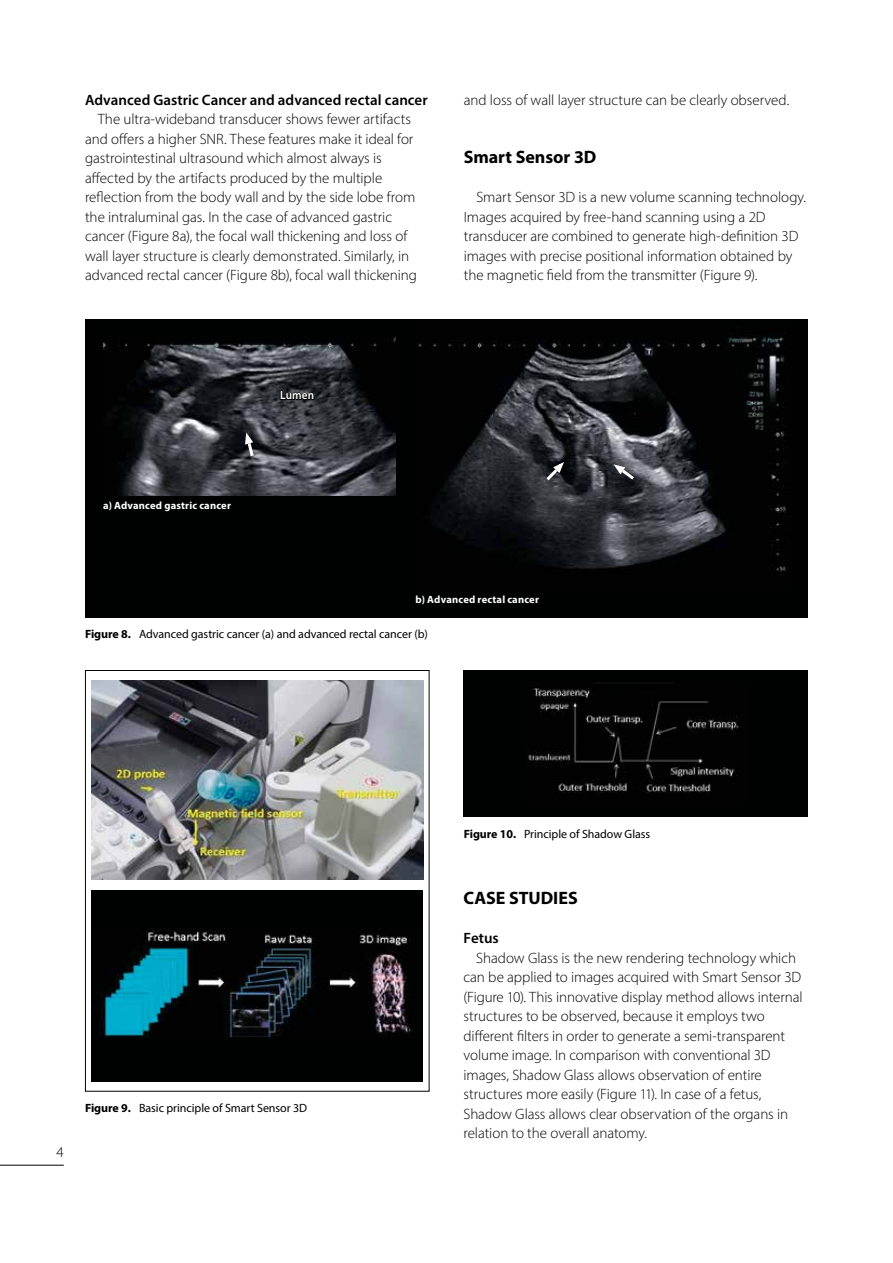
<style>
.page{position:relative;width:893px;height:1263px;background:#fff}
.page>*{position:absolute;margin:0;border:0;box-sizing:border-box;transform-origin:0 0}
.t1{font:700 18px "Myriad Pro";color:#000}
.t2{font:300 15px/19.5px "Myriad Pro";letter-spacing:-.005em;color:#000}
.t3{font:600 15px "Myriad Pro";color:#000}
.t4{font:12px "Myriad Pro";letter-spacing:-.005em;color:#000}
.t5{font:600 12px "Myriad Pro";letter-spacing:.01em;color:#fff;scale:.94 1}
.t6{font:700 10.5px "Myriad Pro";letter-spacing:.02em;color:#fff}
.s1{font-weight:700}
</style>
<div class="page">
<div style="left:85px;top:319px;width:723px;height:298px;background:#000202"></div>
<div style="left:464px;top:670px;width:344px;height:146px;background:#000202"></div>
<div style="left:91px;top:890px;width:332px;height:191px;background:#000202"></div>
<hr style="left:0;top:1165px;width:64px;height:1px;background:#000">
<img style="left:418px;top:333px;width:368px;height:240px">
<img style="left:104px;top:337px;width:291px;height:158px">
<svg style="left:243px;top:432px;width:13px;height:27px"></svg>
<svg style="left:613px;top:463px;width:24px;height:19px"></svg>
<svg style="left:543px;top:461px;width:22px;height:23px"></svg>
<svg style="left:279px;top:390px;width:36px;height:16px"></svg>
<div style="left:85px;top:670px;width:344px;height:421px;border:1px solid #000"></div>
<img style="left:91px;top:681px;width:332px;height:198px">
<img style="left:527px;top:688px;width:212px;height:105px">
<img style="left:100px;top:929px;width:311px;height:108px">
<p class="t3" style="left:85px;top:90px;width:344px">Advanced Gastric Cancer and advanced rectal cancer</p>
<p class="t2" style="left:85px;top:109px;width:333px;text-indent:13px">The ultra-wideband transducer shows fewer artifacts and offers a higher SNR. These features make it ideal for gastrointestinal ultrasound which almost always is affected by the artifacts produced by the multiple reflection from the body wall and by the side lobe from the intraluminal gas. In the case of advanced gastric cancer (Figure 8a), the focal wall thickening and loss of wall layer structure is clearly demonstrated. Similarly, in advanced rectal cancer (Figure 8b), focal wall thickening</p>
<p class="t2" style="left:464px;top:90px;width:327px">and loss of wall layer structure can be clearly observed.</p>
<p class="t1" style="left:464px;top:145px;width:134px">Smart Sensor 3D</p>
<p class="t2" style="left:464px;top:187px;width:344px;text-indent:13px">Smart Sensor 3D is a new volume scanning technology.<br>Images acquired by free-hand scanning using a 2D transducer are combined to generate high-definition 3D images with precise positional information obtained by the magnetic field from the transmitter (Figure 9).</p>
<p class="t6" style="left:103px;top:498px;width:129px">a) Advanced gastric cancer</p>
<p class="t5" style="left:280px;top:388px;width:38px">Lumen</p>
<p class="t6" style="left:416px;top:593px;width:125px">b) Advanced rectal cancer</p>
<p class="t4" style="left:85px;top:626px;width:344px"><span class="s1">Figure 8.</span> Advanced gastric cancer (a) and advanced rectal cancer (b)</p>
<p class="t2" style="left:56px;top:1142px;width:9px">4</p>
<p class="t4" style="left:85px;top:1101px;width:224px"><span class="s1">Figure 9.</span> Basic principle of Smart Sensor 3D</p>
<p class="t4" style="left:464px;top:826px;width:188px"><span class="s1">Figure 10.</span> Principle of Shadow Glass</p>
<p class="t1" style="left:463px;top:886px;width:116px">CASE STUDIES</p>
<p class="t3" style="left:463px;top:928px;width:37px">Fetus</p>
<p class="t2" style="left:463px;top:948px;width:341px;text-indent:13px">Shadow Glass is the new rendering technology which can be applied to images acquired with Smart Sensor 3D (Figure 10). This innovative display method allows internal structures to be observed, because it employs two different filters in order to generate a semi-transparent volume image. In comparison with conventional 3D images, Shadow Glass allows observation of entire structures more easily (Figure 11). In case of a fetus, Shadow Glass allows clear observation of the organs in relation to the overall anatomy.</p>
</div>
